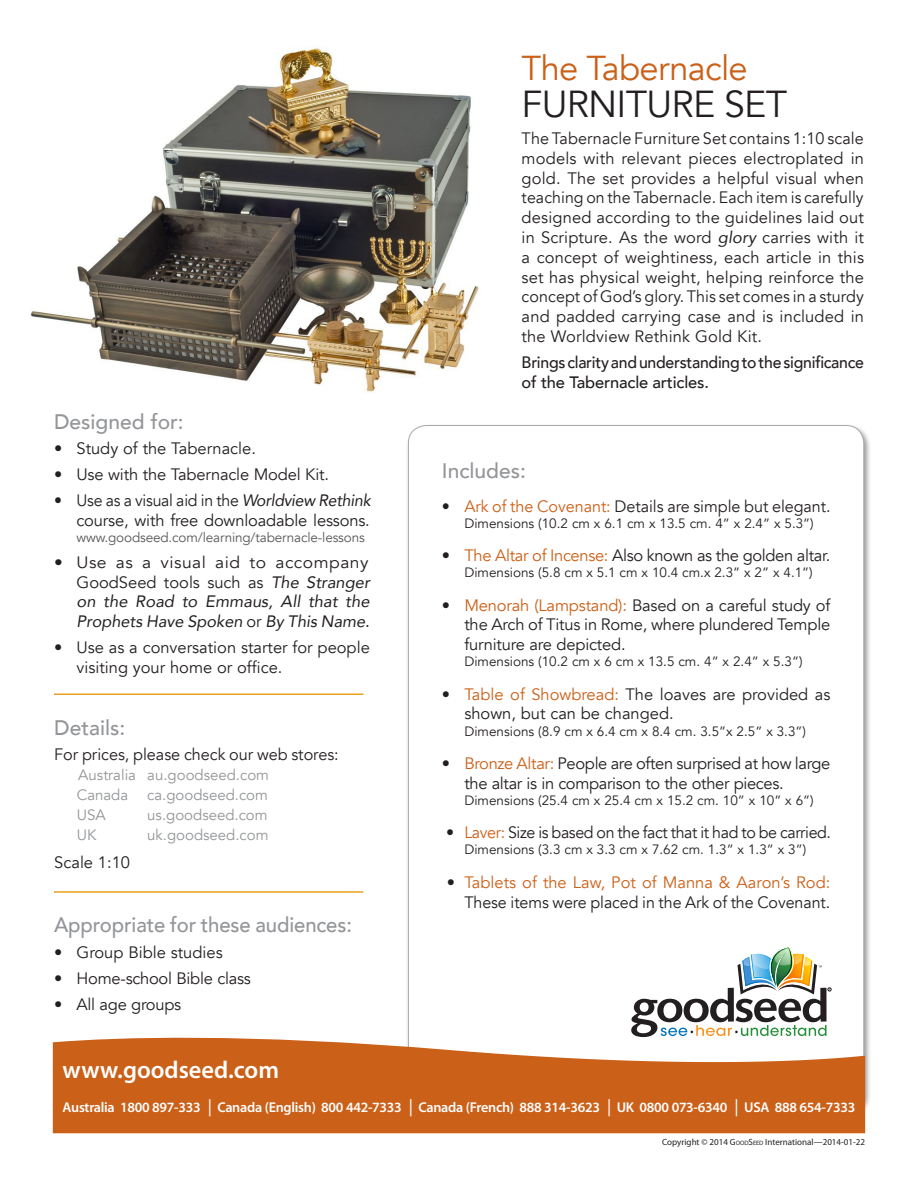
<style>
.page{position:relative;width:918px;height:1188px;background:#fff}
.page>*{position:absolute;margin:0;border:0;box-sizing:border-box;transform-origin:0 0}
.t1{font:37.5px "Avenir";letter-spacing:-.02em;color:#231f20}
.t2{font:34.5px "Avenir";letter-spacing:-.02em;color:#cb6018}
.Myriad{font:600 24.45px "Myriad Pro";color:#fff}
.Main_text{font:500 21px "Avenir";letter-spacing:-.005em;color:#939598}
.Paragraph_Style_2{font:500 21px "Avenir";color:#939598}
.text_indent{font:16.5px/19.8px "Avenir";letter-spacing:-.01em;color:#231f20}
.text_indent-2{font:italic 16.5px/19.8px "Avenir";color:#231f20;text-align:justify}
.text_indent-3{font:16.5px/19.8px "Avenir";letter-spacing:-.01em;color:#231f20;text-align:right;scale:.96 1}
.t3{font:500 16.5px/19.8px "Avenir";letter-spacing:-.015em;color:#231f20;scale:.96 1}
.Main_text-2{font:16.5px "Avenir";color:#231f20}
.Main_text-3{font:15px "Avenir";color:#939598}
.Telephone_numbers{font:600 14.25px "Myriad Pro";letter-spacing:-.02em;color:#fff}
.text_indent-4{font:13.5px "Avenir";color:#231f20}
.text_indent-5{font:13.5px "Avenir";letter-spacing:-.01em;color:#57585a}
.t4{font:9px "Myriad Pro";color:#231f20}
.s1{font-style:italic}
.s2{font-style:normal}
.s3{color:#cb6018}
.s4{font-family:"Arial";font-weight:400}
.s5{font-style:inherit}
.s6{font-size:6.3px}
</style>
<div class="page">
<div style="left:405px;top:424px;width:466px;height:695px;background:#231f20;opacity:.45"></div>
<div style="left:408px;top:426px;width:456px;height:684px;background:#fff;border-radius:18px"></div>
<svg style="left:53px;top:1033px;width:812px;height:100px;fill:#cb6018"></svg>
<svg style="left:631px;top:947px;width:200px;height:90px"></svg>
<img style="left:30px;top:46px;width:449px;height:346px">
<hr style="left:54px;top:891px;width:309px;height:2px;background:#e8a11e">
<hr style="left:54px;top:694px;width:309px;height:1px;background:#e8a11e">
<p class="Main_text" style="left:54px;top:403px;width:131px">Designed for:</p>
<p class="text_indent" style="left:54px;top:439px;width:203px">• Study of the Tabernacle.</p>
<p class="text_indent" style="left:54px;top:465px;width:277px">• Use with the Tabernacle Model Kit.</p>
<p class="text_indent-3" style="left:54px;top:491px;width:331px">• Use as a visual aid in the <span class="s1">Worldview Rethink </span>course, with free downloadable lessons.</p>
<p class="text_indent-5" style="left:76px;top:529px;width:290px">www.goodseed.com/learning/tabernacle-lessons</p>
<p class="text_indent-2" style="left:76px;top:552px;width:295px;text-indent:-22px"><span class="s2">• Use as a visual aid to accompany GoodSeed tools such as</span> The Stranger on the Road to Emmaus, All that the Prophets Have Spoken <span class="s2">or</span> By This Name.</p>
<p class="text_indent" style="left:76px;top:638px;width:295px;text-indent:-22px">• Use as a conversation starter for people visiting your home or office.</p>
<p class="Main_text" style="left:54px;top:709px;width:73px">Details:</p>
<p class="Main_text-2" style="left:54px;top:745px;width:286px">For prices, please check our web stores:</p>
<p class="Main_text-3" style="left:78px;top:766px;width:192px">Australia au.goodseed.com</p>
<p class="Main_text-3" style="left:77px;top:786px;width:53px">Canada</p>
<p class="Main_text-3" style="left:147px;top:786px;width:122px">ca.goodseed.com</p>
<p class="Main_text-3" style="left:77px;top:806px;width:30px">USA</p>
<p class="Main_text-3" style="left:147px;top:806px;width:122px">us.goodseed.com</p>
<p class="Main_text-3" style="left:77px;top:825px;width:21px">UK</p>
<p class="Main_text-3" style="left:147px;top:825px;width:123px">uk.goodseed.com</p>
<p class="Main_text-2" style="left:54px;top:853px;width:77px">Scale 1:10</p>
<p class="Main_text" style="left:54px;top:907px;width:300px">Appropriate for these audiences:</p>
<p class="text_indent" style="left:54px;top:943px;width:170px">• Group Bible studies</p>
<p class="text_indent" style="left:54px;top:969px;width:198px">• Home-school Bible class</p>
<p class="text_indent" style="left:54px;top:994px;width:129px">• All age groups</p>
<p class="Myriad" style="left:63px;top:1054px;width:218px">www.goodseed.com</p>
<p class="t2" style="left:522px;top:47px;width:228px">The Tabernacle</p>
<p class="t1" style="left:522px;top:82px;width:267px">FURNITURE SET</p>
<p class="text_indent" style="left:522px;top:129px;width:344px;text-align:justify">The Tabernacle Furniture Set contains 1:10 scale models with relevant pieces electroplated in gold. The set provides a helpful visual when teaching on the Tabernacle. Each item is carefully designed according to the guidelines laid out in Scripture. As the word <span class="s1">glory</span> carries with it a concept of weightiness, each article in this set has physical weight, helping reinforce the concept of God’s glory. This set comes in a sturdy and padded carrying case and is included in the Worldview Rethink Gold Kit.</p>
<p class="t3" style="left:522px;top:352px;width:358px">Brings clarity and understanding to the significance of the Tabernacle articles.</p>
<p class="Paragraph_Style_2" style="left:442px;top:453px;width:86px">Includes:</p>
<p class="text_indent" style="left:442px;top:496px;width:390px">• <span class="s3">Ark of the Covenant:</span> Details are simple but elegant.</p>
<p class="text_indent-4" style="left:464px;top:515px;width:351px">Dimensions (10.2 cm x 6.1 cm x 13.5 cm. 4” x 2.4” x 5.3”)</p>
<p class="text_indent" style="left:442px;top:546px;width:390px">• <span class="s3">The Altar of Incense:</span> Also known as the golden altar.</p>
<p class="text_indent-4" style="left:464px;top:565px;width:350px">Dimensions (5.8 cm x 5.1 cm x 10.4 cm.x 2.3” x 2” x 4.1”)</p>
<p class="text_indent" style="left:464px;top:595px;width:368px;text-align:justify;text-indent:-22px">• <span class="s3">Menorah (Lampstand):</span> Based on a careful study of the Arch of Titus in Rome, where plundered Temple furniture are depicted.</p>
<p class="text_indent-4" style="left:464px;top:654px;width:340px">Dimensions (10.2 cm x 6 cm x 13.5 cm. 4” x 2.4” x 5.3”)</p>
<p class="text_indent" style="left:464px;top:684px;width:368px;text-indent:-22px">• <span class="s3">Table of Showbread:</span> The loaves are provided as shown, but can be changed.</p>
<p class="text_indent-4" style="left:464px;top:723px;width:343px">Dimensions (8.9 cm x 6.4 cm x 8.4 cm. 3.5”x 2.5” x 3.3”)</p>
<p class="text_indent" style="left:464px;top:754px;width:368px;text-indent:-22px">• <span class="s3">Bronze Altar:</span> People are often surprised at how large the altar is in comparison to the other pieces.</p>
<p class="text_indent-4" style="left:464px;top:792px;width:351px">Dimensions (25.4 cm x 25.4 cm x 15.2 cm. 10” x 10” x 6”)</p>
<p class="text_indent" style="left:446px;top:823px;width:386px">• <span class="s3">Laver:</span> Size is based on the fact that it had to be carried.</p>
<p class="text_indent-4" style="left:464px;top:842px;width:343px">Dimensions (3.3 cm x 3.3 cm x 7.62 cm. 1.3” x 1.3” x 3”)</p>
<p class="text_indent" style="left:447px;top:872px;width:385px;text-align:right">• <span class="s3">Tablets of the Law, Pot of Manna &amp; Aaron’s Rod:<br></span>These items were placed in the Ark of the Covenant.</p>
<p class="Telephone_numbers" style="left:63px;top:1098px;width:794px">Australia 1800 897-333 <span class="s4">│</span> Canada (English) 800 442-7333 <span class="s4">│</span> Canada (French) 888 314-3623 <span class="s4">│</span> UK 0800 073-6340 <span class="s4">│</span> USA 888 654-7333</p>
<p class="t4" style="left:662px;top:1137px;width:204px">Copyright © 2014 <span class="s5">G</span><span class="s6">OOD</span><span class="s5">S</span><span class="s6">EED</span> International—2014-01-22</p>
</div>
